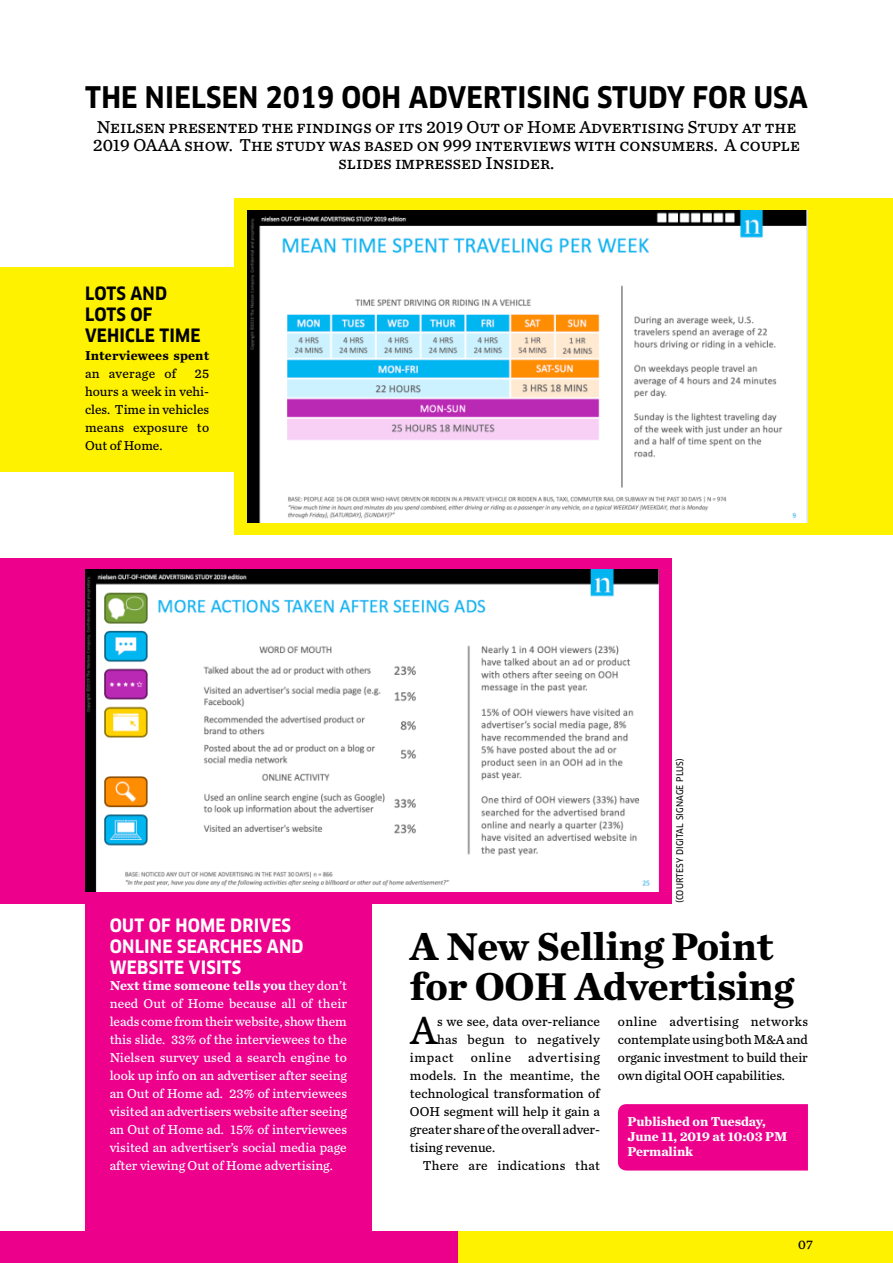
<style>
.page{position:relative;width:893px;height:1263px;background:#fff}
.page>*{position:absolute;margin:0;border:0;box-sizing:border-box;transform-origin:0 0}
.t1{font:40.8px "Chronicle Text G4";color:#000}
.t2{font:700 40.5px/40.5px "Chronicle Text G4";letter-spacing:-.01em;color:#000}
.t3{font:700 29.1px "Clan OT Narr";letter-spacing:.01em;color:#000}
.t4{font:18px/18px "Chronicle Text G4 Roman SC";color:#000;text-align:center}
.t5{font:700 18px/21px "Clan OT Narr";letter-spacing:.01em;color:#fff}
.t6{font:700 18px/21px "Clan OT Narr";letter-spacing:.01em;color:#000}
.t7{font:13.5px/18px "Chronicle Text G4";color:#fff;text-align:justify}
.t8{font:13.5px/18px "Chronicle Text G4";color:#000;text-align:justify}
.t9{font:700 13.5px/15px "Chronicle Text G4";letter-spacing:-.01em;color:#fff}
.t10{font:13.5px "Chronicle Text G4";letter-spacing:.025em;color:#000}
.t11{font:13.5px "Chronicle Text G4";letter-spacing:.02em;color:#000}
.t12{font:700 13.5px "Chronicle Text G4";letter-spacing:.005em;color:#000}
.t13{font:9px "Clan OT Narr News";letter-spacing:.01em;color:#000}
.s1{font-weight:700}
</style>
<div class="page">
<div style="left:0;top:1231px;width:458px;height:32px;background:#ec008b"></div>
<div style="left:458px;top:1231px;width:435px;height:32px;background:#fff200"></div>
<div style="left:0;top:267px;width:248px;height:205px;background:#fff200"></div>
<div style="left:0;top:558px;width:671px;height:345px;background:#ec008c"></div>
<div style="left:85px;top:902px;width:287px;height:329px;background:#ec008c"></div>
<div style="left:618px;top:1104px;width:190px;height:66px;background:#ec008c"></div>
<img style="left:85px;top:570px;width:573px;height:322px">
<div style="left:235px;top:198px;width:658px;height:337px;background:#fff200"></div>
<img style="left:248px;top:210px;width:560px;height:313px">
<h3 class="t3" style="left:85px;top:80px;width:724px">THE NIELSEN 2019 OOH ADVERTISING STUDY FOR USA</h3>
<h3 class="t4" style="left:93px;top:117px;width:708px">Neilsen presented the findings of its 2019 Out of Home Advertising Study at the<br>2019 OAAA show. The study was based on 999 interviews with consumers. A couple slides impressed Insider.</h3>
<h3 class="t6" style="left:85px;top:283px;width:117px">LOTS AND<br>LOTS OF<br>VEHICLE TIME</h3>
<p class="t12" style="left:85px;top:347px;width:126px">Interviewees spent</p>
<p class="t10" style="left:85px;top:365px;width:93px">an average of</p>
<p class="t8" style="left:85px;top:364px;width:126px;text-indent:109px">25 hours a week in vehi&shy;cles. Time in vehicles means exposure to Out of Home.</p>
<h3 class="t5" style="left:110px;top:915px;width:195px">OUT OF HOME DRIVES<br>ONLINE SEARCHES AND<br>WEBSITE VISITS</h3>
<p class="t7" style="left:110px;top:976px;width:239px"><span class="s1">Next time someone tells you</span> they don’t need Out of Home because all of their leads come from their website, show them this slide. 33% of the interviewees to the Nielsen survey used a search engine to look up info on an advertiser after seeing an Out of Home ad. 23% of interviewees visited an advertisers website after seeing an Out of Home ad. 15% of interviewees visited an advertiser’s social media page after viewing Out of Home advertising.</p>
<p class="t13" style="left:674px;top:903px;width:146px;rotate:-90deg">(COURTESY DIGITAL SIGNAGE PLUS)</p>
<h2 class="t2" style="left:410px;top:925px;width:386px">A New Selling Point for OOH Advertising</h2>
<h1 class="t1" style="left:410px;top:1005px;width:28px">A</h1>
<p class="t8" style="left:437px;top:1012px;width:164px">s we see, data over-reliance</p>
<p class="t10" style="left:437px;top:1031px;width:164px">has begun to negatively</p>
<p class="t8" style="left:410px;top:1048px;width:45px">impact</p>
<p class="t8" style="left:471px;top:1048px;width:42px">online</p>
<p class="t8" style="left:410px;top:1048px;width:192px;text-indent:118px">advertising models. In the meantime, the technological transformation of OOH segment will help it gain a greater share of the overall adver&shy;tising revenue.</p>
<p class="t11" style="left:423px;top:1157px;width:179px">There are indications that</p>
<p class="t8" style="left:618px;top:1012px;width:192px">online advertising networks contemplate using both M&amp;A and organic investment to build their own digital OOH capabilities.</p>
<p class="t9" style="left:628px;top:1113px;width:161px">Published on Tuesday,<br>June 11, 2019 at 10:03 PM<br>Permalink</p>
<p class="t8" style="left:798px;top:1235px;width:16px">07</p>
</div>
